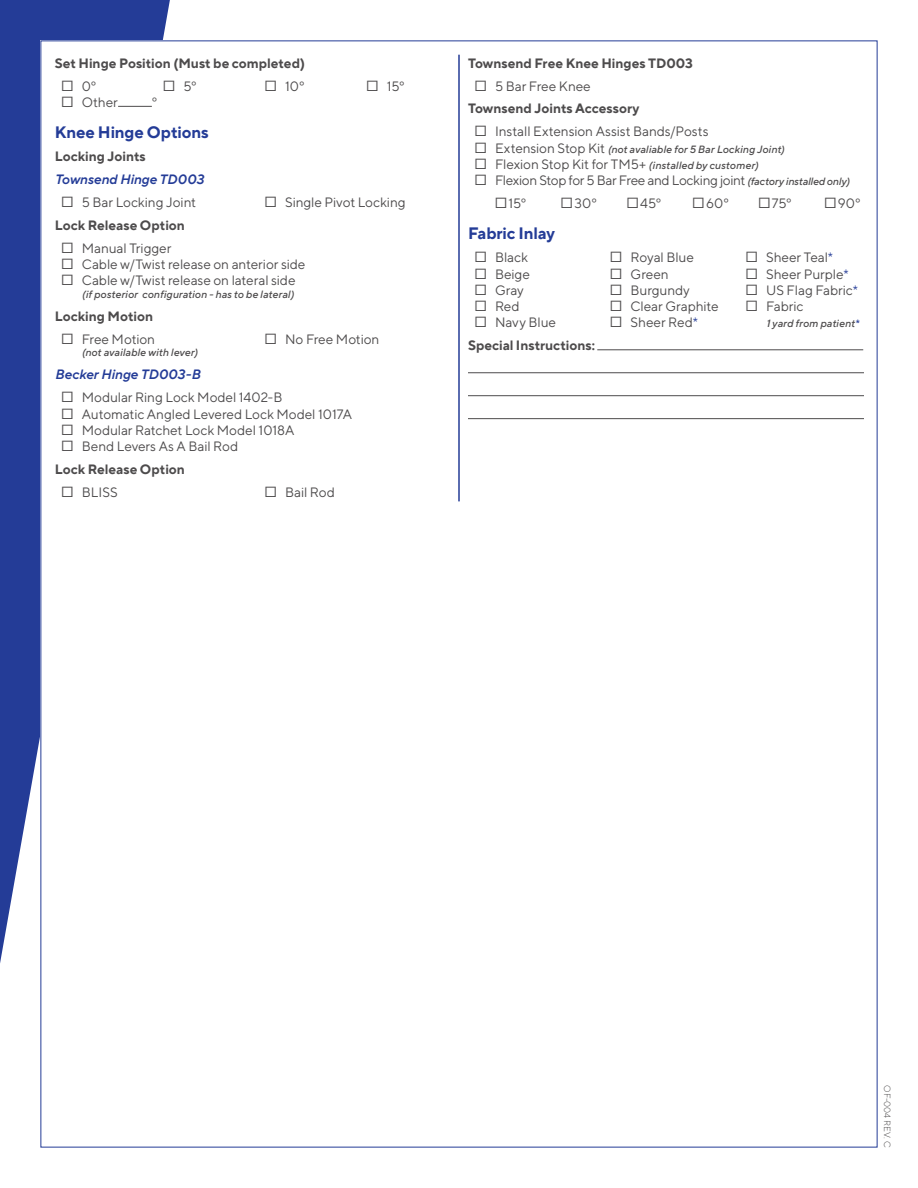
<style>
.page{position:relative;width:918px;height:1188px;background:#fff}
.page>*{position:absolute;margin:0;border:0;box-sizing:border-box;transform-origin:0 0}
.Section_Heading{font:700 16.5px "TT Norms Pro";letter-spacing:-.005em;color:#243c97}
.t1{font:13.5px "TT Norms Pro";letter-spacing:-.005em;color:#4d4b4c}
.Sub_Sections{font:700 13.5px "TT Norms Pro";color:#4d4b4c}
.t2{font:13.5px "TT Norms Pro";letter-spacing:-.025em;color:#4d4b4c}
.Paragraph{font:italic 600 13.5px "TT Norms Pro";letter-spacing:-.005em;color:#243c97}
.t3{font:italic 500 10.5px "TT Norms Pro";letter-spacing:.01em;color:#4d4b4c}
.t4{font:300 9px "TT Norms Pro";color:#4d4b4c}
.s1{font-family:"Proxima Nova";font-size:18px}
.s2{font-family:"Proxima Nova";font-weight:400;font-style:normal;font-size:18px}
.s3{font-weight:400;font-style:normal;font-size:13.5px}
.s4{font-weight:500;font-style:italic;font-size:10.5px}
.s5{color:#243c97}
</style>
<div class="page">
<svg style="left:0;top:0;width:170px;height:963px;background:#3c51a2"></svg>
<div style="left:41px;top:41px;width:836px;height:1106px;background:#fff"></div>
<hr style="left:118px;top:106px;width:34px;height:1px;background:#4d4b4c">
<hr style="left:597px;top:349px;width:266px;height:1px;background:#4d4b4c">
<hr style="left:468px;top:372px;width:396px;height:1px;background:#4d4b4c">
<hr style="left:468px;top:395px;width:396px;height:1px;background:#4d4b4c">
<hr style="left:468px;top:418px;width:396px;height:1px;background:#4d4b4c">
<hr style="left:459px;top:55px;width:1px;height:446px;background:#243c97">
<p class="Sub_Sections" style="left:55px;top:53px;width:252px">Set Hinge Position (Must be completed)</p>
<p class="t1" style="left:62px;top:76px;width:36px"><span class="s1">☐</span> 0º</p>
<p class="t1" style="left:163px;top:76px;width:35px"><span class="s1">☐</span> 5º</p>
<p class="t1" style="left:265px;top:76px;width:41px"><span class="s1">☐</span> 10º</p>
<p class="t1" style="left:366px;top:76px;width:39px"><span class="s1">☐</span> 15º</p>
<p class="t1" style="left:62px;top:92px;width:58px"><span class="s1">☐</span> Other</p>
<p class="t1" style="left:152px;top:92px;width:6px">º</p>
<p class="Section_Heading" style="left:55px;top:120px;width:155px">Knee Hinge Options</p>
<p class="Sub_Sections" style="left:55px;top:146px;width:93px">Locking Joints</p>
<p class="Paragraph" style="left:55px;top:169px;width:151px">Townsend Hinge TD003</p>
<p class="t1" style="left:62px;top:193px;width:136px"><span class="s1">☐</span> 5 Bar Locking Joint</p>
<p class="t1" style="left:265px;top:193px;width:142px"><span class="s1">☐</span> Single Pivot Locking</p>
<p class="Sub_Sections" style="left:55px;top:215px;width:132px">Lock Release Option</p>
<p class="t1" style="left:62px;top:238px;width:111px"><span class="s1">☐</span> Manual Trigger</p>
<p class="t1" style="left:62px;top:255px;width:245px"><span class="s1">☐</span> Cable w/Twist release on anterior side</p>
<p class="t1" style="left:62px;top:271px;width:236px"><span class="s1">☐</span> Cable w/Twist release on lateral side</p>
<p class="t3" style="left:82px;top:287px;width:214px">(if posterior configuration - has to be lateral)</p>
<p class="Sub_Sections" style="left:55px;top:306px;width:100px">Locking Motion</p>
<p class="t1" style="left:62px;top:329px;width:95px"><span class="s1">☐</span> Free Motion</p>
<p class="t3" style="left:82px;top:345px;width:117px">(not available with lever)</p>
<p class="t1" style="left:265px;top:329px;width:116px"><span class="s1">☐</span> No Free Motion</p>
<p class="Paragraph" style="left:55px;top:365px;width:147px">Becker Hinge TD003-B</p>
<p class="t1" style="left:62px;top:388px;width:222px"><span class="s1">☐</span> Modular Ring Lock Model 1402-B</p>
<p class="t1" style="left:62px;top:404px;width:292px"><span class="s1">☐</span> Automatic Angled Levered Lock Model 1017A</p>
<p class="t1" style="left:62px;top:420px;width:234px"><span class="s1">☐</span> Modular Ratchet Lock Model 1018A</p>
<p class="t1" style="left:62px;top:436px;width:178px"><span class="s1">☐</span> Bend Levers As A Bail Rod</p>
<p class="Sub_Sections" style="left:55px;top:459px;width:132px">Lock Release Option</p>
<p class="t1" style="left:62px;top:482px;width:58px"><span class="s1">☐</span> BLISS</p>
<p class="t1" style="left:265px;top:482px;width:71px"><span class="s1">☐</span> Bail Rod</p>
<p class="Sub_Sections" style="left:468px;top:53px;width:227px">Townsend Free Knee Hinges TD003</p>
<p class="t1" style="left:475px;top:76px;width:118px"><span class="s1">☐</span> 5 Bar Free Knee</p>
<p class="Sub_Sections" style="left:468px;top:99px;width:173px">Townsend Joints Accessory</p>
<p class="t1" style="left:475px;top:122px;width:235px"><span class="s1">☐</span> Install Extension Assist Bands/Posts</p>
<p class="t3" style="left:475px;top:141px;width:311px"><span class="s2">☐</span> <span class="s3">Extension Stop Kit</span> (not avaliable for 5 Bar Locking Joint)</p>
<p class="t1" style="left:475px;top:154px;width:285px"><span class="s1">☐</span> Flexion Stop Kit for TM5+ <span class="s4">(installed by customer)</span></p>
<p class="t2" style="left:475px;top:171px;width:376px"><span class="s1">☐</span> Flexion Stop for 5 Bar Free and Locking joint <span class="s4">(factory installed only)</span></p>
<p class="t1" style="left:495px;top:193px;width:33px"><span class="s1">☐</span>15º</p>
<p class="t1" style="left:561px;top:193px;width:37px"><span class="s1">☐</span>30º</p>
<p class="t1" style="left:627px;top:193px;width:36px"><span class="s1">☐</span>45º</p>
<p class="t1" style="left:693px;top:193px;width:37px"><span class="s1">☐</span>60º</p>
<p class="t1" style="left:758px;top:193px;width:34px"><span class="s1">☐</span>75º</p>
<p class="t1" style="left:824px;top:193px;width:37px"><span class="s1">☐</span>90º</p>
<p class="Section_Heading" style="left:468px;top:221px;width:88px">Fabric Inlay</p>
<p class="t1" style="left:475px;top:248px;width:55px"><span class="s1">☐</span> Black</p>
<p class="t1" style="left:475px;top:264px;width:57px"><span class="s1">☐</span> Beige</p>
<p class="t1" style="left:475px;top:280px;width:51px"><span class="s1">☐</span> Gray</p>
<p class="t1" style="left:475px;top:297px;width:46px"><span class="s1">☐</span> Red</p>
<p class="t1" style="left:475px;top:313px;width:83px"><span class="s1">☐</span> Navy Blue</p>
<p class="t1" style="left:610px;top:248px;width:85px"><span class="s1">☐</span> Royal Blue</p>
<p class="t1" style="left:610px;top:264px;width:60px"><span class="s1">☐</span> Green</p>
<p class="t1" style="left:610px;top:280px;width:81px"><span class="s1">☐</span> Burgundy</p>
<p class="t1" style="left:610px;top:297px;width:110px"><span class="s1">☐</span> Clear Graphite</p>
<p class="t1" style="left:610px;top:313px;width:89px"><span class="s1">☐</span> Sheer Red<span class="s5">*</span></p>
<p class="t1" style="left:746px;top:248px;width:89px"><span class="s1">☐</span> Sheer Teal<span class="s5">*</span></p>
<p class="t1" style="left:746px;top:264px;width:104px"><span class="s1">☐</span> Sheer Purple<span class="s5">*</span></p>
<p class="t1" style="left:746px;top:280px;width:114px"><span class="s1">☐</span> US Flag Fabric<span class="s5">*</span></p>
<p class="t1" style="left:746px;top:297px;width:59px"><span class="s1">☐</span> Fabric</p>
<p class="t3" style="left:766px;top:316px;width:94px">1 yard from patient<span class="s5">*</span></p>
<p class="Sub_Sections" style="left:468px;top:335px;width:129px">Special Instructions:</p>
<p class="t4" style="left:894px;top:1085px;width:64px;rotate:90deg">OF-004 REV. C</p>
</div>
